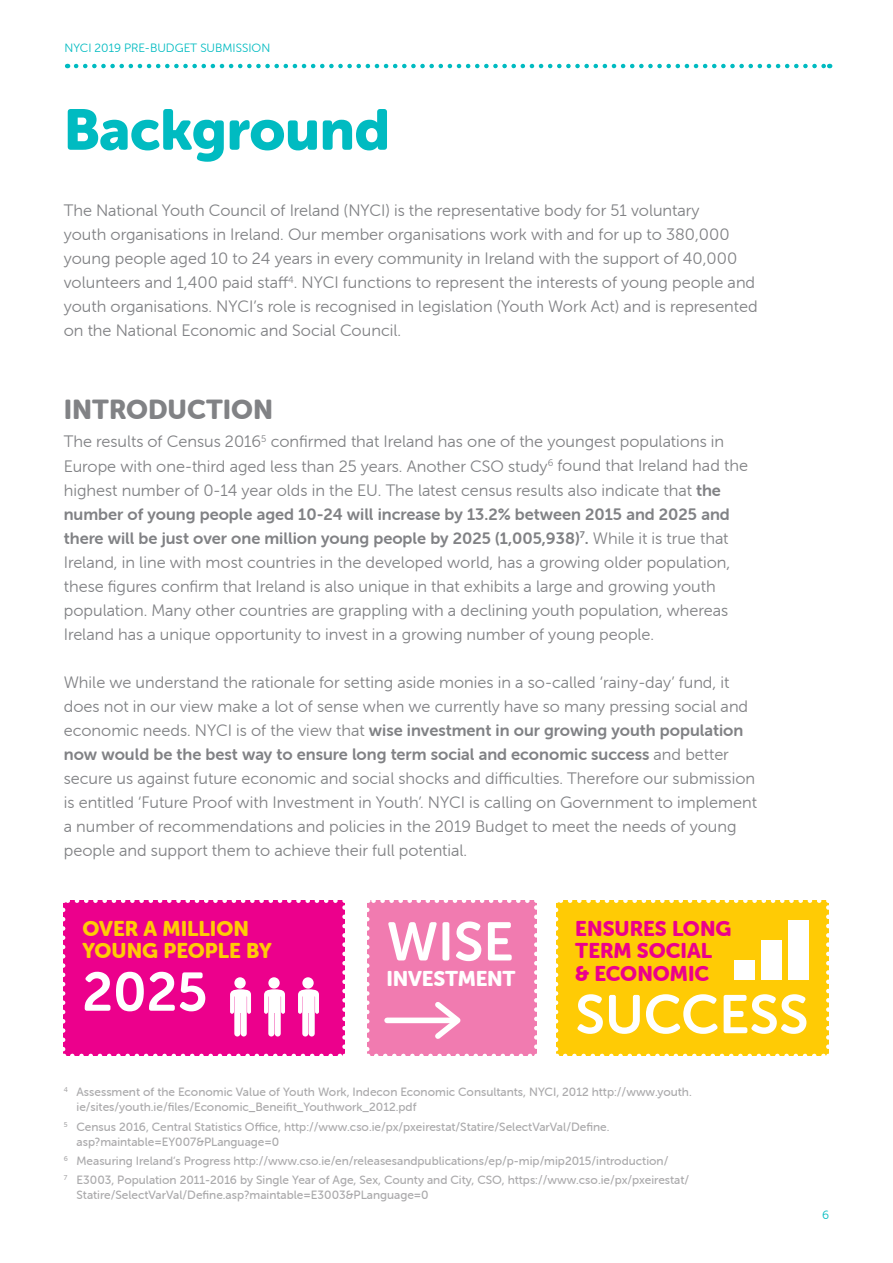
<style>
.page{position:relative;width:893px;height:1263px;background:#fff}
.page>*{position:absolute;margin:0;border:0;box-sizing:border-box;transform-origin:0 0}
.t1{font:57px "Museo Sans Rounded 900";color:#00bbc1}
.t2{font:54px "Museo Sans Rounded 700";color:#fff}
.t3{font:27px "Museo Sans Rounded 900";color:#818285}
.t4{font:21px/22.5px "Museo Sans Rounded 900";color:#ec008c}
.t5{font:21px/22.5px "Museo Sans Rounded 900";color:#ffcb05}
.t6{font:21px "Museo Sans Rounded 900";letter-spacing:-.01em;color:#fff}
.t7{font:16.5px/24px "Museo Sans Rounded 300";color:#818285}
.t8{font:16.5px/24px "Museo Sans Rounded 700";color:#818285}
.t9{font:12px/15px "Museo Sans Rounded 500";color:#abaaac}
.t10{font:12px "Museo Sans Rounded 300";color:#00bbc1}
.s1{font-family:"Museo Sans Rounded 700"}
.s2{font-family:"Museo Sans Rounded 300"}
</style>
<div class="page">
<svg style="left:76px;top:64px;width:754px;height:4px"></svg>
<div style="left:63px;top:901px;width:282px;height:155px;background:#ec008c"></div>
<svg style="left:63px;top:910px;width:2px;height:146px"></svg>
<svg style="left:72px;top:1054px;width:273px;height:2px"></svg>
<svg style="left:342px;top:900px;width:3px;height:147px"></svg>
<svg style="left:63px;top:900px;width:272px;height:3px"></svg>
<div style="left:367px;top:901px;width:169px;height:155px;background:#f17bb0"></div>
<svg style="left:367px;top:910px;width:2px;height:146px"></svg>
<svg style="left:376px;top:1054px;width:160px;height:2px"></svg>
<svg style="left:534px;top:900px;width:3px;height:147px"></svg>
<svg style="left:367px;top:900px;width:160px;height:3px"></svg>
<div style="left:556px;top:901px;width:272px;height:155px;background:#ffcb05"></div>
<svg style="left:556px;top:910px;width:2px;height:146px"></svg>
<svg style="left:565px;top:1054px;width:263px;height:2px"></svg>
<svg style="left:826px;top:900px;width:3px;height:147px"></svg>
<svg style="left:556px;top:900px;width:263px;height:3px"></svg>
<svg style="left:264px;top:989px;width:21px;height:47px"></svg>
<div style="left:268px;top:977px;width:12px;height:11px;background:#fff;border-radius:50%"></div>
<svg style="left:230px;top:989px;width:21px;height:47px"></svg>
<div style="left:234px;top:977px;width:12px;height:11px;background:#fff;border-radius:50%"></div>
<svg style="left:298px;top:989px;width:21px;height:47px"></svg>
<div style="left:302px;top:977px;width:12px;height:11px;background:#fff;border-radius:50%"></div>
<div style="left:387px;top:1017px;width:70px;height:6px;background:#fff"></div>
<svg style="left:430px;top:1002px;width:31px;height:37px"></svg>
<div style="left:734px;top:960px;width:21px;height:20px;background:#fff"></div>
<div style="left:761px;top:960px;width:21px;height:20px;background:#fff"></div>
<div style="left:788px;top:960px;width:21px;height:20px;background:#fff"></div>
<div style="left:788px;top:920px;width:21px;height:20px;background:#fff"></div>
<div style="left:761px;top:940px;width:21px;height:20px;background:#fff"></div>
<div style="left:788px;top:940px;width:21px;height:20px;background:#fff"></div>
<p class="t10" style="left:65px;top:41px;width:207px">NYCI 2019 PRE-BUDGET SUBMISSION</p>
<h1 class="t1" style="left:64px;top:97px;width:328px">Background</h1>
<p class="t7" style="left:64px;top:199px;width:695px">The National Youth Council of Ireland (NYCI) is the representative body for 51 voluntary<br>youth organisations in Ireland. Our member organisations work with and for up to 380,000 young people aged 10 to 24 years in every community in Ireland with the support of 40,000 volunteers and 1,400 paid staff<sup>4</sup>. NYCI functions to represent the interests of young people and youth organisations. NYCI’s role is recognised in legislation (Youth Work Act) and is represented on the National Economic and Social Council.</p>
<h3 class="t3" style="left:64px;top:394px;width:211px">INTRODUCTION</h3>
<p class="t7" style="left:64px;top:430px;width:686px">The results of Census 2016<sup>5</sup> confirmed that Ireland has one of the youngest populations in<br>Europe with one-third aged less than 25 years. Another CSO study<sup>6</sup> found that Ireland had the highest number of 0-14 year olds in the EU. The latest census results also indicate that <span class="s1">the</span></p>
<p class="t8" style="left:64px;top:502px;width:668px">number of young people aged 10-24 will increase by 13.2% between 2015 and 2025 and there will be just over one million young people by 2025 (1,005,938)<sup>7</sup>. <span class="s2">While it is true that</span></p>
<p class="t7" style="left:64px;top:550px;width:668px">Ireland, in line with most countries in the developed world, has a growing older population, these figures confirm that Ireland is also unique in that exhibits a large and growing youth population. Many other countries are grappling with a declining youth population, whereas Ireland has a unique opportunity to invest in a growing number of young people.</p>
<p class="t7" style="left:64px;top:670px;width:686px">While we understand the rationale for setting aside monies in a so-called ‘rainy-day’ fund, it does not in our view make a lot of sense when we currently have so many pressing social and</p>
<p class="t8" style="left:64px;top:718px;width:681px"><span class="s2">economic needs. NYCI is of the view that</span> wise investment in our growing youth population now would be the best way to ensure long term social and economic success <span class="s2">and better</span></p>
<p class="t7" style="left:64px;top:766px;width:695px">secure us against future economic and social shocks and difficulties. Therefore our submission is entitled ‘Future Proof with Investment in Youth’. NYCI is calling on Government to implement a number of recommendations and policies in the 2019 Budget to meet the needs of young people and support them to achieve their full potential.</p>
<p class="t5" style="left:82px;top:917px;width:191px">OVER A MILLION<br>YOUNG PEOPLE BY</p>
<h2 class="t2" style="left:82px;top:962px;width:127px">2025</h2>
<h2 class="t2" style="left:386px;top:912px;width:129px">WISE</h2>
<p class="t6" style="left:386px;top:967px;width:131px">INVESTMENT</p>
<p class="t4" style="left:575px;top:917px;width:158px">ENSURES LONG<br>TERM SOCIAL<br>&amp; ECONOMIC</p>
<h2 class="t2" style="left:575px;top:984px;width:235px">SUCCESS</h2>
<p class="t9" style="left:77px;top:1085px;width:617px;text-indent:-13px"><sup>4</sup> Assessment of the Economic Value of Youth Work, Indecon Economic Consultants, NYCI, 2012 http://www.youth. ie/sites/youth.ie/files/Economic_Beneifit_Youthwork_2012.pdf</p>
<p class="t9" style="left:77px;top:1119px;width:534px;text-indent:-13px"><sup>5</sup> Census 2016, Central Statistics Office, http://www.cso.ie/px/pxeirestat/Statire/SelectVarVal/Define. asp?maintable=EY007&amp;PLanguage=0</p>
<p class="t9" style="left:64px;top:1151px;width:627px;line-height:19.2px"><sup>6</sup> Measuring Ireland’s Progress http://www.cso.ie/en/releasesandpublications/ep/p-mip/mip2015/introduction/<br><sup>7</sup> E3003, Population 2011-2016 by Single Year of Age, Sex, County and City, CSO, https://www.cso.ie/px/pxeirestat/</p>
<p class="t9" style="left:77px;top:1187px;width:354px">Statire/SelectVarVal/Define.asp?maintable=E3003&amp;PLanguage=0</p>
<p class="t10" style="left:822px;top:1208px;width:9px">6</p>
</div>
